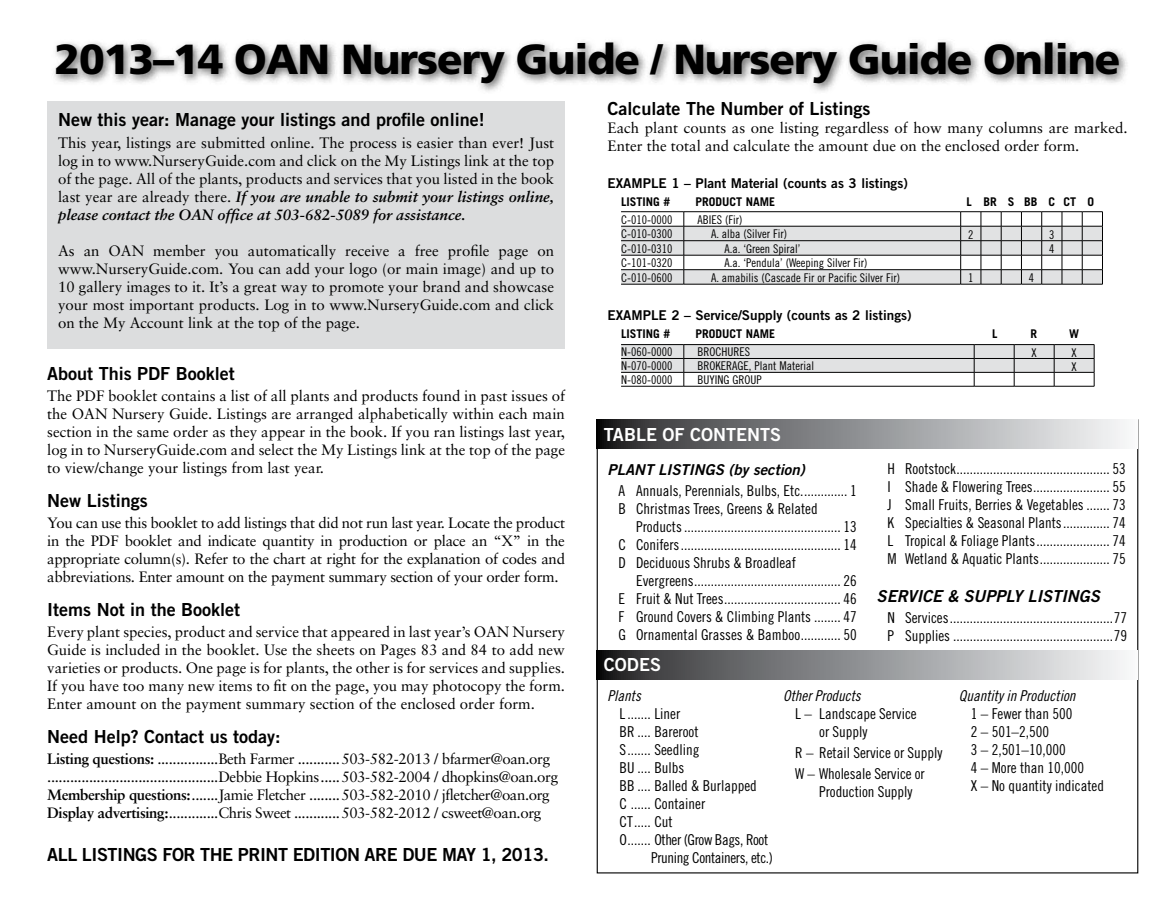
<style>
.page{position:relative;width:1175px;height:905px;background:#fff}
.page>*{position:absolute;margin:0;border:0;box-sizing:border-box;transform-origin:0 0}
.t1{font:900 42px "Frutiger";letter-spacing:-.025em;color:#000}
.t2{font:18px "Trade Gothic Bold Two";color:#000}
.t3{font:18px "Trade Gothic Bold Two";letter-spacing:-.025em;color:#000}
.t4{font:18px "Trade Gothic Bold Two";color:#fff}
.t5{font:italic 16.5px "Trade Gothic Bold Two";color:#000}
.t6{font:15px/18px "Sabon";color:#000;text-align:justify}
.t7{font:15px/18px "Trade Gothic Cond Eighteen";color:#000}
.t8{font:15px/18px "Sabon";letter-spacing:-.025em;color:#000}
.t9{font:15px/18px "Trade Gothic Cond Eighteen";letter-spacing:-.025em;color:#000}
.t10{font:15px "Trade Gothic Cond Eighteen Obl";color:#000}
.t11{font:italic 15px "Trade Gothic Bold Two";color:#000}
.t12{font:13.5px "Trade Gothic Bold Two";color:#000}
.t13{font:12px "Trade Gothic Cond Eighteen";color:#000}
.t14{font:700 12px "Trade Gothic";color:#000}
.s1{font-weight:700;font-style:italic}
.s2{font-weight:700}
</style>
<div class="page">
<svg style="left:596px;top:650px;width:529px;height:29px;background:#8e8f91"></svg>
<svg style="left:596px;top:419px;width:529px;height:30px;background:#8e8f91"></svg>
<div style="left:51px;top:38px;width:1079px;height:56px;background:#000;opacity:.6"></div>
<div style="left:47px;top:101px;width:518px;height:247px;background:#dcddde"></div>
<svg style="left:621px;top:211px;width:482px;height:74px"></svg>
<svg style="left:621px;top:344px;width:473px;height:42px"></svg>
<hr style="left:621px;top:372px;width:63px;height:1px;background:#000">
<hr style="left:684px;top:372px;width:290px;height:1px;background:#000">
<hr style="left:974px;top:372px;width:40px;height:1px;background:#000">
<hr style="left:1014px;top:372px;width:40px;height:1px;background:#000">
<hr style="left:1054px;top:372px;width:40px;height:1px;background:#000">
<hr style="left:621px;top:386px;width:63px;height:1px;background:#000">
<hr style="left:684px;top:386px;width:290px;height:1px;background:#000">
<hr style="left:974px;top:386px;width:40px;height:1px;background:#000">
<hr style="left:1014px;top:386px;width:40px;height:1px;background:#000">
<hr style="left:1054px;top:386px;width:40px;height:1px;background:#000">
<h1 class="t1" style="left:55px;top:34px;width:1067px">2013–14 OAN Nursery Guide / Nursery Guide Online</h1>
<p class="t2" style="left:58px;top:109px;width:428px">New this year: Manage your listings and profile online!</p>
<p class="t6" style="left:58px;top:133px;width:497px">This year, listings are submitted online. The process is easier than ever! Just log in to www.NurseryGuide.com and click on the My Listings link at the top of the page. All of the plants, products and services that you listed in the book last year are already there. <span class="s1">If you are unable to submit your listings online, please contact the OAN office at 503-682-5089 for assistance.</span></p>
<p class="t6" style="left:58px;top:241px;width:497px">As an OAN member you automatically receive a free profile page on www.NurseryGuide.com. You can add your logo (or main image) and up to 10 gallery images to it. It’s a great way to promote your brand and showcase your most important products. Log in to www.NurseryGuide.com and click on the My Account link at the top of the page.</p>
<p class="t2" style="left:607px;top:98px;width:264px">Calculate The Number of Listings</p>
<p class="t6" style="left:607px;top:119px;width:521px">Each plant counts as one listing regardless of how many columns are marked.<br>Enter the total and calculate the amount due on the enclosed order form.</p>
<p class="t12" style="left:607px;top:174px;width:302px">EXAMPLE 1 – Plant Material (counts as 3 listings)</p>
<p class="t14" style="left:621px;top:194px;width:51px">LISTING #</p>
<p class="t14" style="left:695px;top:194px;width:81px">PRODUCT NAME</p>
<p class="t14" style="left:966px;top:194px;width:129px">L BR SBB CCT O</p>
<p class="t13" style="left:621px;top:212px;width:53px">C-010-0000</p>
<p class="t13" style="left:697px;top:212px;width:46px">ABIES (Fir)</p>
<p class="t13" style="left:621px;top:227px;width:53px">C-010-0300</p>
<p class="t13" style="left:711px;top:227px;width:78px">A. alba (Silver Fir)</p>
<p class="t13" style="left:968px;top:227px;width:7px">2</p>
<p class="t13" style="left:1049px;top:227px;width:7px">3</p>
<p class="t13" style="left:621px;top:241px;width:53px">C-010-0310</p>
<p class="t13" style="left:724px;top:241px;width:77px">A.a. ‘Green Spiral’</p>
<p class="t13" style="left:1049px;top:242px;width:7px">4</p>
<p class="t13" style="left:621px;top:256px;width:53px">C-101-0320</p>
<p class="t13" style="left:724px;top:256px;width:144px">A.a. ‘Pendula’ (Weeping Silver Fir)</p>
<p class="t13" style="left:621px;top:270px;width:53px">C-010-0600</p>
<p class="t13" style="left:711px;top:270px;width:191px">A. amabilis (Cascade Fir or Pacific Silver Fir)</p>
<p class="t13" style="left:968px;top:271px;width:7px">1</p>
<p class="t13" style="left:1029px;top:271px;width:7px">4</p>
<p class="t12" style="left:607px;top:307px;width:305px">EXAMPLE 2 – Service/Supply (counts as 2 listings)</p>
<p class="t14" style="left:621px;top:327px;width:51px">LISTING #</p>
<p class="t14" style="left:695px;top:327px;width:81px">PRODUCT NAME</p>
<p class="t14" style="left:992px;top:327px;width:7px">L</p>
<p class="t14" style="left:1030px;top:327px;width:8px">R</p>
<p class="t14" style="left:1069px;top:327px;width:11px">W</p>
<p class="t13" style="left:621px;top:345px;width:53px">N-060-0000</p>
<p class="t13" style="left:697px;top:345px;width:54px">BROCHURES</p>
<p class="t13" style="left:1031px;top:345px;width:7px">X</p>
<p class="t13" style="left:1071px;top:345px;width:7px">X</p>
<p class="t13" style="left:621px;top:359px;width:53px">N-070-0000</p>
<p class="t13" style="left:697px;top:359px;width:118px">BROKERAGE, Plant Material</p>
<p class="t13" style="left:1071px;top:359px;width:7px">X</p>
<p class="t13" style="left:621px;top:372px;width:53px">N-080-0000</p>
<p class="t13" style="left:697px;top:372px;width:66px">BUYING GROUP</p>
<p class="t2" style="left:47px;top:362px;width:189px">About This PDF Booklet</p>
<p class="t6" style="left:47px;top:387px;width:519px">The PDF booklet contains a list of all plants and products found in past issues of the OAN Nursery Guide. Listings are arranged alphabetically within each main section in the same order as they appear in the book. If you ran listings last year, log in to NurseryGuide.com and select the My Listings link at the top of the page to view/change your listings from last year.</p>
<p class="t2" style="left:47px;top:489px;width:102px">New Listings</p>
<p class="t6" style="left:47px;top:513px;width:519px">You can use this booklet to add listings that did not run last year. Locate the product in the PDF booklet and indicate quantity in production or place an “X” in the appropriate column(s). Refer to the chart at right for the explanation of codes and abbreviations. Enter amount on the payment summary section of your order form.</p>
<p class="t2" style="left:47px;top:598px;width:194px">Items Not in the Booklet</p>
<p class="t6" style="left:47px;top:622px;width:519px">Every plant species, product and service that appeared in last year’s OAN Nursery Guide is included in the booklet. Use the sheets on Pages 83 and 84 to add new varieties or products. One page is for plants, the other is for services and supplies.<br>If you have too many new items to fit on the page, you may photocopy the form.<br>Enter amount on the payment summary section of the enclosed order form.</p>
<p class="t2" style="left:47px;top:725px;width:235px">Need Help? Contact us today:</p>
<p class="t8" style="left:47px;top:749px;width:512px"><span class="s2">Listing questions:</span> ................Beth Farmer ...........503-582-2013 / bfarmer@oan.org .............................................Debbie Hopkins.....503-582-2004 / dhopkins@oan.org <span class="s2">Membership questions:</span>.......Jamie Fletcher ........503-582-2010 / jfletcher@oan.org <span class="s2">Display advertising:</span>.............Chris Sweet ............503-582-2012 / csweet@oan.org</p>
<p class="t3" style="left:47px;top:843px;width:503px">ALL LISTINGS FOR THE PRINT EDITION ARE DUE MAY 1, 2013.</p>
<p class="t4" style="left:604px;top:423px;width:21px">Table</p>
<p class="t4" style="left:662px;top:423px;width:120px">of CONTENTS</p>
<p class="t7" style="left:887px;top:459px;width:240px;text-align:justify">H Rootstock.............................................. 53<br>I Shade &amp; Flowering Trees....................... 55<br>J Small Fruits, Berries &amp; Vegetables ....... 73<br>K Specialties &amp; Seasonal Plants.............. 74<br>L Tropical &amp; Foliage Plants...................... 74<br>M Wetland &amp; Aquatic Plants..................... 75</p>
<p class="t5" style="left:876px;top:586px;width:225px">SERVICE &amp; SUPPLY LISTINGS</p>
<p class="t7" style="left:887px;top:608px;width:241px">N Services.................................................77<br>P Supplies ................................................79</p>
<p class="t11" style="left:607px;top:460px;width:199px">PLANT LISTINGS (by section)</p>
<p class="t7" style="left:618px;top:481px;width:240px">A Annuals, Perennials, Bulbs, Etc.............. 1<br>B Christmas Trees, Greens &amp; Related</p>
<p class="t7" style="left:618px;top:517px;width:240px;text-align:justify;text-indent:18px">Products............................................... 13<br>C Conifers................................................ 14<br>D Deciduous Shrubs &amp; Broadleaf</p>
<p class="t7" style="left:618px;top:571px;width:240px;text-align:justify;text-indent:18px">Evergreens............................................ 26<br>E Fruit &amp; Nut Trees................................... 46<br>F Ground Covers &amp; Climbing Plants ........ 47<br>G Ornamental Grasses &amp; Bamboo............ 50</p>
<p class="t4" style="left:604px;top:653px;width:59px">CODES</p>
<p class="t10" style="left:958px;top:686px;width:118px">Quantity in Production</p>
<p class="t7" style="left:970px;top:704px;width:135px">1 – Fewer than 500<br>2 – 501–2,500<br>3 – 2,501–10,000<br>4 – More than 10,000<br>X – No quantity indicated</p>
<p class="t10" style="left:783px;top:686px;width:79px">Other Products</p>
<p class="t7" style="left:819px;top:704px;width:99px;text-indent:-24px">L – Landscape Service or Supply</p>
<p class="t7" style="left:795px;top:742px;width:149px;line-height:21px">R – Retail Service or Supply<br>W – Wholesale Service or</p>
<p class="t7" style="left:819px;top:782px;width:95px">Production Supply</p>
<p class="t10" style="left:607px;top:686px;width:35px">Plants</p>
<p class="t7" style="left:619px;top:704px;width:7px">L</p>
<p class="t7" style="left:654px;top:704px;width:27px">Liner</p>
<p class="t7" style="left:619px;top:722px;width:16px">BR</p>
<p class="t7" style="left:654px;top:722px;width:46px">Bareroot</p>
<p class="t7" style="left:619px;top:740px;width:8px">S</p>
<p class="t7" style="left:654px;top:740px;width:46px">Seedling</p>
<p class="t7" style="left:619px;top:758px;width:16px">BU</p>
<p class="t7" style="left:654px;top:758px;width:31px">Bulbs</p>
<p class="t7" style="left:619px;top:776px;width:16px">BB</p>
<p class="t7" style="left:654px;top:776px;width:104px">Balled &amp; Burlapped</p>
<p class="t7" style="left:619px;top:794px;width:9px">C</p>
<p class="t7" style="left:654px;top:794px;width:52px">Container</p>
<p class="t7" style="left:619px;top:812px;width:15px">CT</p>
<p class="t7" style="left:654px;top:812px;width:20px">Cut</p>
<p class="t7" style="left:619px;top:830px;width:9px">O</p>
<p class="t9" style="left:651px;top:830px;width:123px">Other (Grow Bags, Root<br>Pruning Containers, etc.)</p>
</div>
